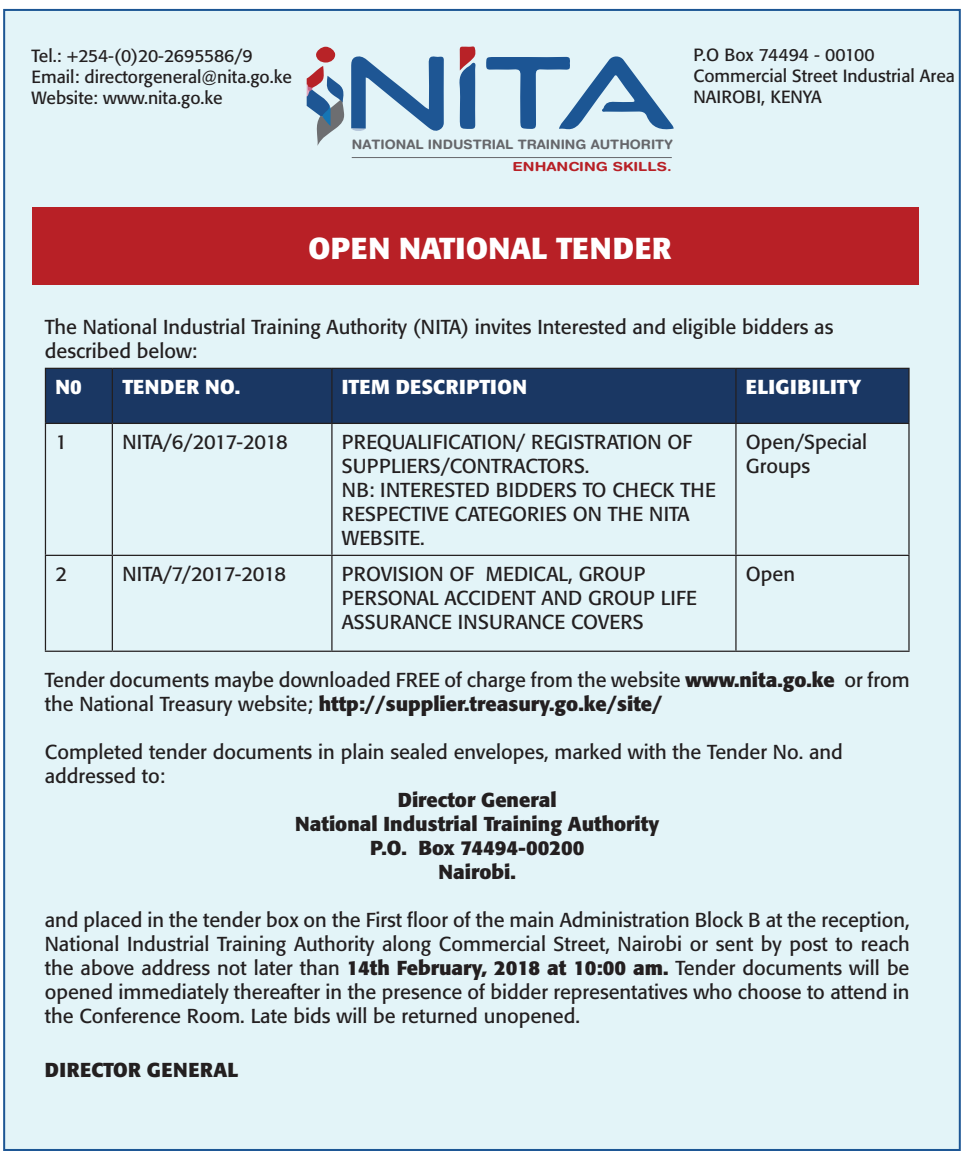
<style>
.page{position:relative;width:964px;height:1156px;background:#fff}
.page>*{position:absolute;margin:0;border:0;box-sizing:border-box;transform-origin:0 0}
.t1{font:700 30px "Formata";letter-spacing:.02em;color:#fff}
.t2{font:20px/24px "Formata";color:#231f20}
.t3{font:700 20px/24px "Formata";color:#231f20;text-align:center}
.t4{font:700 20px "Formata";letter-spacing:.02em;color:#fff}
.t5{font:20px "Formata";letter-spacing:-.04em;color:#231f20}
.t6{font:700 20px "Formata";letter-spacing:.02em;color:#231f20}
.t7{font:17.5px/21px "Formata";color:#231f20}
.t8{font:700 13px "Helvetica Rounded LT Std";color:#66676b;scale:1.04 1}
.t9{font:700 12.5px "Helvetica Rounded LT Std";color:#b82026;scale:1.21 1}
.s1{font-weight:700}
</style>
<div class="page">
<div style="left:3px;top:9px;width:958px;height:1141px;background:#e3f4f8;border:2px solid #1c5694"></div>
<div style="left:32px;top:207px;width:886px;height:78px;background:#b82026"></div>
<svg style="left:486px;top:56px;width:188px;height:74px"></svg>
<svg style="left:459px;top:46px;width:17px;height:83px"></svg>
<div style="left:316px;top:47px;width:19px;height:16px;background:#b82327;border-radius:50%"></div>
<svg style="left:351px;top:56px;width:93px;height:75px"></svg>
<svg style="left:307px;top:66px;width:38px;height:80px"></svg>
<hr style="left:352px;top:157px;width:320px;height:1px;background:#66676b">
<div style="left:46px;top:369px;width:862px;height:53px;background:#1a3763"></div>
<hr style="left:45px;top:367px;width:67px;height:2px;background:#231f20">
<hr style="left:112px;top:367px;width:220px;height:2px;background:#231f20">
<hr style="left:332px;top:367px;width:404px;height:2px;background:#231f20">
<hr style="left:736px;top:367px;width:173px;height:2px;background:#231f20">
<hr style="left:45px;top:422px;width:67px;height:2px;background:#231f20">
<hr style="left:112px;top:422px;width:220px;height:2px;background:#231f20">
<hr style="left:332px;top:422px;width:404px;height:2px;background:#231f20">
<hr style="left:736px;top:422px;width:173px;height:2px;background:#231f20">
<hr style="left:45px;top:554px;width:67px;height:2px;background:#231f20">
<hr style="left:112px;top:554px;width:220px;height:2px;background:#231f20">
<hr style="left:332px;top:554px;width:404px;height:2px;background:#231f20">
<hr style="left:736px;top:554px;width:173px;height:2px;background:#231f20">
<hr style="left:45px;top:650px;width:67px;height:1px;background:#231f20">
<hr style="left:112px;top:650px;width:220px;height:1px;background:#231f20">
<hr style="left:332px;top:650px;width:404px;height:1px;background:#231f20">
<hr style="left:736px;top:650px;width:173px;height:1px;background:#231f20">
<hr style="left:45px;top:369px;width:1px;height:53px;background:#231f20">
<hr style="left:45px;top:424px;width:1px;height:130px;background:#231f20">
<hr style="left:45px;top:556px;width:1px;height:94px;background:#231f20">
<hr style="left:112px;top:369px;width:1px;height:53px;background:#231f20">
<hr style="left:331px;top:369px;width:1px;height:53px;background:#231f20">
<hr style="left:735px;top:369px;width:1px;height:53px;background:#231f20">
<hr style="left:908px;top:369px;width:1px;height:53px;background:#231f20">
<hr style="left:112px;top:424px;width:1px;height:130px;background:#231f20">
<hr style="left:331px;top:424px;width:1px;height:130px;background:#231f20">
<hr style="left:735px;top:424px;width:1px;height:130px;background:#231f20">
<hr style="left:908px;top:424px;width:1px;height:130px;background:#231f20">
<hr style="left:112px;top:556px;width:1px;height:94px;background:#231f20">
<hr style="left:331px;top:556px;width:1px;height:94px;background:#231f20">
<hr style="left:735px;top:556px;width:1px;height:94px;background:#231f20">
<hr style="left:908px;top:556px;width:1px;height:94px;background:#231f20">
<p class="t7" style="left:32px;top:46px;width:262px">Tel.: +254-(0)20-2695586/9<br>Email: directorgeneral@nita.go.ke<br>Website: www.nita.go.ke</p>
<p class="t8" style="left:352px;top:137px;width:310px">NATIONAL INDUSTRIAL TRAINING AUTHORITY</p>
<p class="t9" style="left:512px;top:159px;width:133px">ENHANCING SKILLS.</p>
<p class="t7" style="left:693px;top:45px;width:263px">P.O Box 74494 - 00100<br>Commercial Street Industrial Area<br>NAIROBI, KENYA</p>
<h1 class="t1" style="left:308px;top:230px;width:365px">OPEN NATIONAL TENDER</h1>
<p class="t2" style="left:45px;top:314px;width:790px">The National Industrial Training Authority (NITA) invites Interested and eligible bidders as described below:</p>
<p class="t4" style="left:55px;top:374px;width:28px">N0</p>
<p class="t4" style="left:122px;top:374px;width:119px">TENDER NO.</p>
<p class="t4" style="left:342px;top:374px;width:186px">ITEM DESCRIPTION</p>
<p class="t4" style="left:746px;top:374px;width:117px">ELIGIBILITY</p>
<p class="t2" style="left:55px;top:430px;width:13px">1</p>
<p class="t5" style="left:122px;top:430px;width:167px">NITA/6/2017-2018</p>
<p class="t2" style="left:342px;top:430px;width:375px">PREQUALIFICATION/ REGISTRATION OF<br>SUPPLIERS/CONTRACTORS.<br>NB: INTERESTED BIDDERS TO CHECK THE<br>RESPECTIVE CATEGORIES ON THE NITA<br>WEBSITE.</p>
<p class="t2" style="left:746px;top:430px;width:123px">Open/Special<br>Groups</p>
<p class="t2" style="left:55px;top:562px;width:13px">2</p>
<p class="t5" style="left:122px;top:562px;width:165px">NITA/7/2017-2018</p>
<p class="t2" style="left:342px;top:562px;width:357px">PROVISION OF MEDICAL, GROUP<br>PERSONAL ACCIDENT AND GROUP LIFE<br>ASSURANCE INSURANCE COVERS</p>
<p class="t2" style="left:746px;top:562px;width:51px">Open</p>
<p class="t2" style="left:45px;top:667px;width:866px">Tender documents maybe downloaded FREE of charge from the website <span class="s1">www.nita.go.ke</span> or from the National Treasury website; <span class="s1">http://supplier.treasury.go.ke/site/</span></p>
<p class="t2" style="left:45px;top:739px;width:799px">Completed tender documents in plain sealed envelopes, marked with the Tender No. and addressed to:</p>
<p class="t3" style="left:295px;top:787px;width:365px">Director General<br>National Industrial Training Authority<br>P.O. Box 74494-00200<br>Nairobi.</p>
<p class="t2" style="left:45px;top:907px;width:866px;text-align:justify">and placed in the tender box on the First floor of the main Administration Block B at the reception, National Industrial Training Authority along Commercial Street, Nairobi or sent by post to reach the above address not later than <span class="s1">14th February, 2018 at 10:00 am.</span> Tender documents will be opened immediately thereafter in the presence of bidder representatives who choose to attend in the Conference Room. Late bids will be returned unopened.</p>
<p class="t6" style="left:45px;top:1057px;width:195px">DIRECTOR GENERAL</p>
</div>
